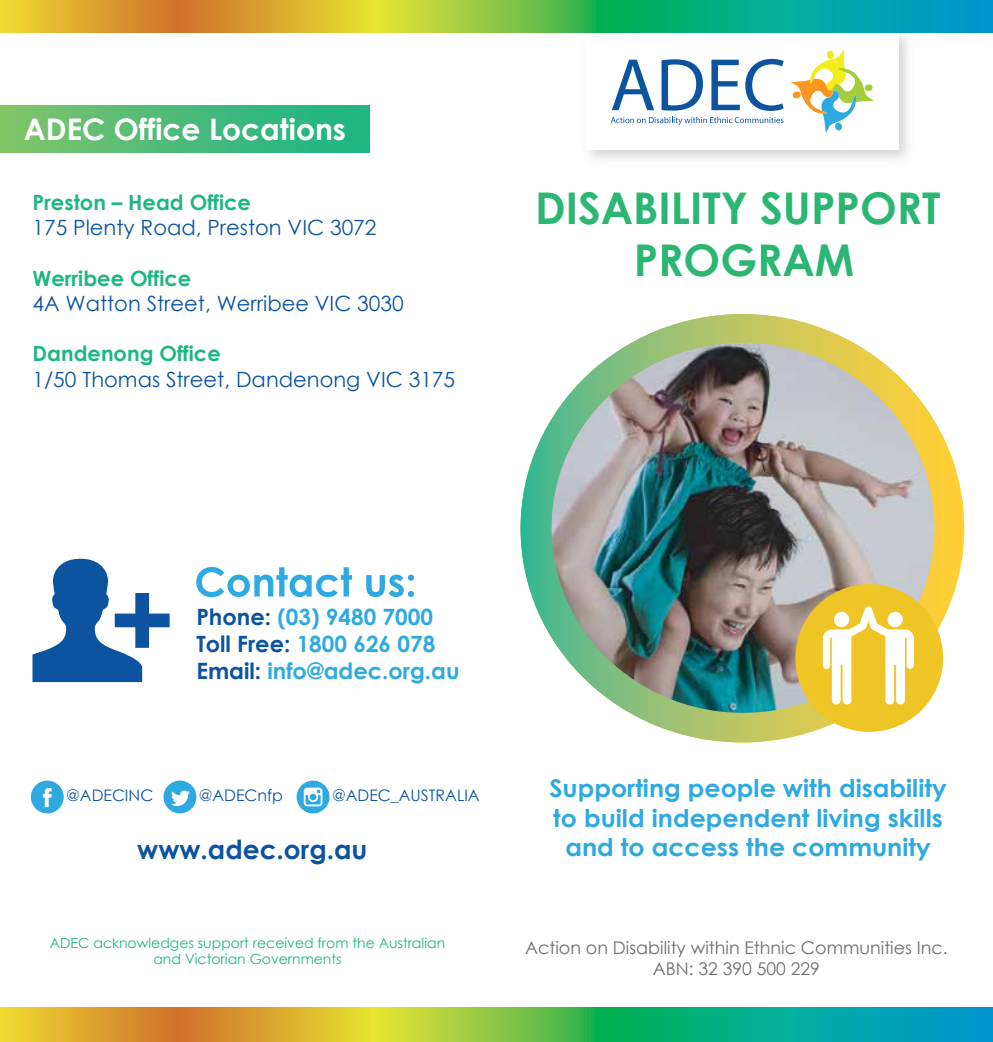
<style>
.page{position:relative;width:993px;height:1042px;background:#fff}
.page>*{position:absolute;margin:0;border:0;box-sizing:border-box;transform-origin:0 0}
.t1{font:700 43.75px/52.5px "Century Gothic";color:#2bb673;text-align:center}
.t2{font:700 29.75px "Century Gothic";color:#fff}
.t3{font:700 26.43px "Century Gothic";color:#0c53a0}
.t4{font:700 24.5px/29.4px "Century Gothic";color:#2faae1;text-align:center}
.t5{font:700 22.4px/26.9px "Century Gothic";color:#2faae1}
.t6{font:21px "Century Gothic";color:#0c53a0}
.t7{font:700 21px "Century Gothic";color:#20b681}
.t8{font:17.5px/21px "Century Gothic";color:#6d6e71;text-align:center}
.t9{font:15.92px "Century Gothic";color:#0c53a0}
.t10{font:14px/16.8px "Century Gothic";color:#20b681;text-align:center}
.s1{color:#0c53a0}
</style>
<div class="page">
<svg style="left:612px;top:60px;width:42px;height:50px"></svg>
<svg style="left:661px;top:59px;width:41px;height:52px"></svg>
<svg style="left:711px;top:60px;width:28px;height:50px"></svg>
<svg style="left:745px;top:59px;width:38px;height:52px"></svg>
<svg style="left:610px;top:117px;width:173px;height:8px"></svg>
<svg style="left:791px;top:49px;width:82px;height:84px"></svg>
<svg style="left:792px;top:91px;width:8px;height:8px"></svg>
<svg style="left:520px;top:314px;width:443px;height:428px"></svg>
<img style="left:551px;top:343px;width:383px;height:370px">
<div style="left:795px;top:584px;width:147px;height:148px;background:#eec525;border-radius:50%"></div>
<svg style="left:822px;top:606px;width:91px;height:98px"></svg>
<div style="left:887px;top:612px;width:15px;height:15px;background:#fff;border-radius:50%"></div>
<svg style="left:0;top:0;width:992px;height:33px;background:#74af5c"></svg>
<svg style="left:163px;top:780px;width:33px;height:33px"></svg>
<svg style="left:31px;top:780px;width:33px;height:33px"></svg>
<svg style="left:296px;top:780px;width:33px;height:33px"></svg>
<svg style="left:196px;top:567px;width:156px;height:30px"></svg>
<svg style="left:366px;top:574px;width:48px;height:23px"></svg>
<svg style="left:32px;top:559px;width:137px;height:123px"></svg>
<div style="left:0;top:105px;width:369px;height:48px;background:linear-gradient(to right,#81c36b,#17b386)"></div>
<svg style="left:0;top:1008px;width:992px;height:34px;background:#74af5c"></svg>
<h2 class="t2" style="left:24px;top:107px;width:323px">ADEC Office Locations</h2>
<p class="t7" style="left:32px;top:187px;width:220px">Preston – Head Office</p>
<p class="t6" style="left:32px;top:213px;width:345px">175 Plenty Road, Preston VIC 3072</p>
<p class="t7" style="left:32px;top:262px;width:160px">Werribee Office</p>
<p class="t6" style="left:32px;top:289px;width:373px">4A Watton Street, Werribee VIC 3030</p>
<p class="t7" style="left:32px;top:338px;width:190px">Dandenong Office</p>
<p class="t6" style="left:32px;top:364px;width:424px">1/50 Thomas Street, Dandenong VIC 3175</p>
<h1 class="t1" style="left:535px;top:179px;width:407px">DISABILITY SUPPORT<br>PROGRAM</h1>
<p class="t5" style="left:196px;top:602px;width:265px"><span class="s1">Phone:</span> (03) 9480 7000<br><span class="s1">Toll Free:</span> 1800 626 078<br><span class="s1">Email:</span> info@adec.org.au</p>
<p class="t9" style="left:66px;top:784px;width:89px">@ADECINC</p>
<p class="t9" style="left:199px;top:784px;width:86px">@ADECnfp</p>
<p class="t9" style="left:332px;top:784px;width:149px">@ADEC_AUSTRALIA</p>
<p class="t3" style="left:137px;top:829px;width:231px">www.adec.org.au</p>
<p class="t10" style="left:50px;top:934px;width:397px">ADEC acknowledges support received from the Australian and Victorian Governments</p>
<p class="t4" style="left:549px;top:772px;width:398px">Supporting people with disability to build independent living skills and to access the community</p>
<p class="t8" style="left:525px;top:936px;width:424px">Action on Disability within Ethnic Communities Inc.<br>ABN: 32 390 500 229</p>
</div>
